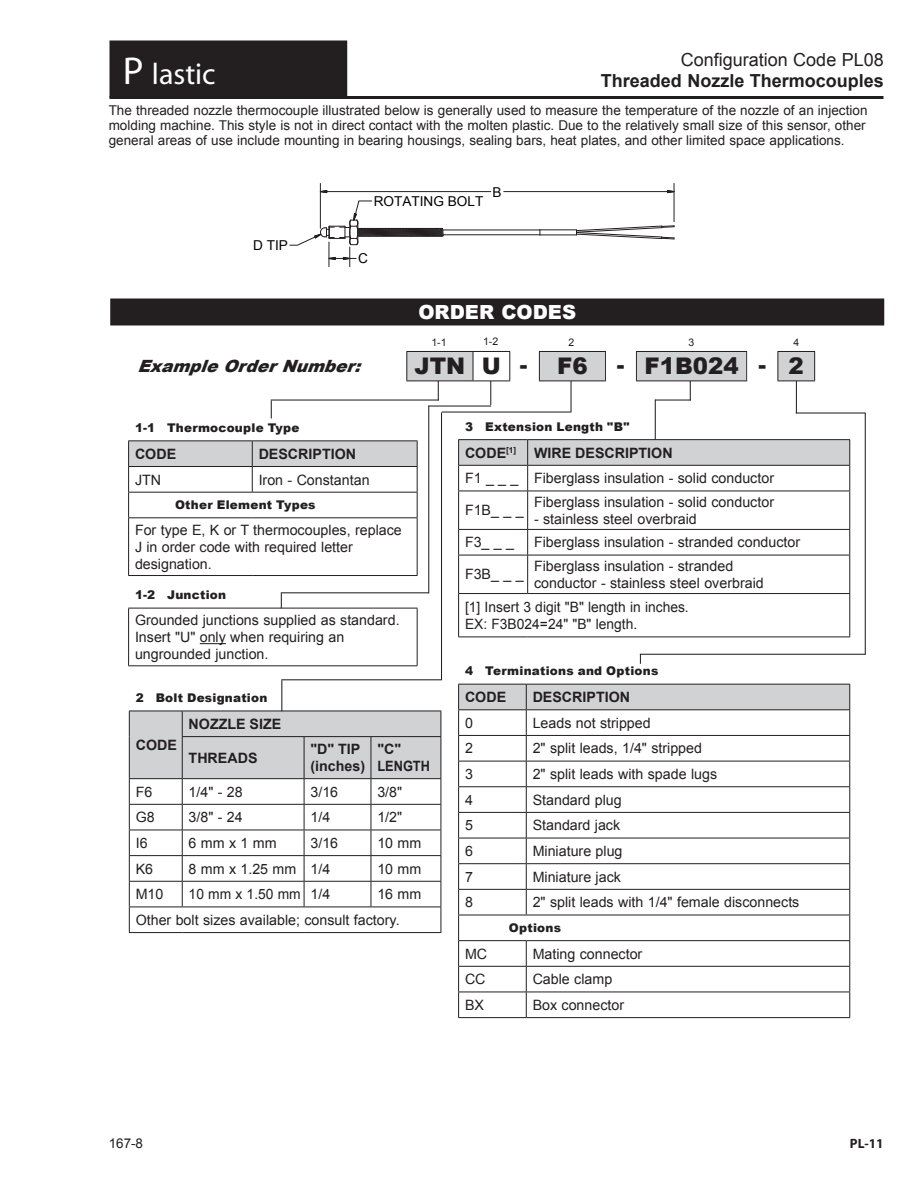
<style>
.page{position:relative;width:918px;height:1188px;background:#fff}
.page>*{position:absolute;margin:0;border:0;box-sizing:border-box;transform-origin:0 0}
.t1{font:500 30px "Bank Gothic BT";color:#fff}
.t2{font:900 22.95px "Arial";color:#231f20}
.t3{font:900 19.5px "Arial";color:#fff}
.t4{font:700 18px "Arial";color:#231f20}
.t5{font:18px "Arial";color:#231f20}
.t6{font:italic 900 16.8px "Arial";color:#231f20}
.t7{font:14.25px/17.1px "Arial";color:#231f20}
.t8{font:700 14.25px/17.1px "Arial";color:#231f20}
.t9{font:14.25px "Arial";letter-spacing:.305em;color:#231f20}
.t10{font:13.65px "Arial";color:#000}
.t11{font:13.5px/15px "Arial";color:#231f20}
.t12{font:700 13.5px "Myriad Pro";color:#231f20}
.t13{font:900 12px "Arial";letter-spacing:.02em;color:#231f20}
.t14{font:10.5px "Arial";color:#231f20}
.s1{font-size:39px}
.s2{font-weight:700}
</style>
<div class="page">
<div style="left:109px;top:40px;width:238px;height:58px;background:#231f20"></div>
<svg style="left:109px;top:94px;width:775px;height:5px"></svg>
<div style="left:110px;top:298px;width:774px;height:28px;background:#231f20"></div>
<svg style="left:128px;top:351px;width:738px;height:667px"></svg>
<svg style="left:289px;top:183px;width:386px;height:84px"></svg>
<h1 class="t1" style="left:123px;top:59px;width:94px"><span class="s1">P</span> lastic</h1>
<p class="t5" style="left:681px;top:48px;width:205px">Configuration Code PL08</p>
<p class="t4" style="left:601px;top:69px;width:285px">Threaded Nozzle Thermocouples</p>
<p class="t11" style="left:109px;top:103px;width:760px">The threaded nozzle thermocouple illustrated below is generally used to measure the temperature of the nozzle of an injection molding machine. This style is not in direct contact with the molten plastic. Due to the relatively small size of this sensor, other general areas of use include mounting in bearing housings, sealing bars, heat plates, and other limited space applications.</p>
<p class="t10" style="left:253px;top:236px;width:36px">D TIP</p>
<p class="t10" style="left:374px;top:192px;width:111px">ROTATING BOLT</p>
<p class="t10" style="left:493px;top:183px;width:11px">B</p>
<p class="t10" style="left:358px;top:250px;width:11px">C</p>
<h3 class="t3" style="left:418px;top:298px;width:159px">ORDER CODES</h3>
<p class="t14" style="left:431px;top:335px;width:17px">1-1</p>
<p class="t14" style="left:483px;top:335px;width:17px">1-2</p>
<p class="t14" style="left:569px;top:335px;width:7px">2</p>
<p class="t14" style="left:688px;top:335px;width:7px">3</p>
<p class="t6" style="left:137px;top:353px;width:233px">Example Order Number:</p>
<h2 class="t2" style="left:414px;top:350px;width:115px">JTN U -</h2>
<h2 class="t2" style="left:645px;top:350px;width:96px">F1B024</h2>
<h2 class="t2" style="left:557px;top:350px;width:32px">F6</h2>
<h2 class="t2" style="left:617px;top:348px;width:9px">-</h2>
<h2 class="t2" style="left:758px;top:348px;width:9px">-</h2>
<p class="t14" style="left:794px;top:335px;width:7px">4</p>
<h2 class="t2" style="left:789px;top:350px;width:17px">2</h2>
<p class="t13" style="left:135px;top:419px;width:166px">1-1 Thermocouple Type</p>
<p class="t8" style="left:135px;top:446px;width:43px">CODE</p>
<p class="t8" style="left:259px;top:446px;width:99px">DESCRIPTION</p>
<p class="t7" style="left:135px;top:471px;width:28px">JTN</p>
<p class="t7" style="left:259px;top:471px;width:112px">Iron - Constantan</p>
<p class="t13" style="left:175px;top:496px;width:142px">Other Element Types</p>
<p class="t7" style="left:135px;top:521px;width:268px">For type E, K or T thermocouples, replace<br>J in order code with required letter designation.</p>
<p class="t13" style="left:135px;top:586px;width:93px">1-2 Junction</p>
<p class="t7" style="left:135px;top:612px;width:266px">Grounded junctions supplied as standard.<br>Insert "U" only when requiring an ungrounded junction.</p>
<p class="t13" style="left:136px;top:689px;width:133px">2 Bolt Designation</p>
<p class="t8" style="left:136px;top:737px;width:43px">CODE</p>
<p class="t8" style="left:189px;top:716px;width:94px">NOZZLE SIZE</p>
<p class="t8" style="left:189px;top:750px;width:70px">THREADS</p>
<p class="t8" style="left:310px;top:741px;width:56px">"D" TIP (inches)</p>
<p class="t8" style="left:377px;top:741px;width:54px">"C"<br>LENGTH</p>
<p class="t7" style="left:136px;top:783px;width:18px">F6</p>
<p class="t7" style="left:189px;top:783px;width:56px">1/4" - 28</p>
<p class="t7" style="left:310px;top:783px;width:29px">3/16</p>
<p class="t7" style="left:377px;top:783px;width:26px">3/8"</p>
<p class="t7" style="left:136px;top:809px;width:21px">G8</p>
<p class="t7" style="left:189px;top:809px;width:56px">3/8" - 24</p>
<p class="t7" style="left:310px;top:809px;width:21px">1/4</p>
<p class="t7" style="left:377px;top:809px;width:26px">1/2"</p>
<p class="t7" style="left:136px;top:835px;width:13px">I6</p>
<p class="t9" style="left:189px;top:834px;width:89px">6mmx1mm</p>
<p class="t7" style="left:310px;top:835px;width:29px">3/16</p>
<p class="t7" style="left:377px;top:835px;width:45px">10 mm</p>
<p class="t7" style="left:136px;top:860px;width:19px">K6</p>
<p class="t7" style="left:189px;top:860px;width:143px">8 mm x 1.25 mm 1/4</p>
<p class="t7" style="left:377px;top:860px;width:45px">10 mm</p>
<p class="t7" style="left:136px;top:886px;width:29px">M10</p>
<p class="t7" style="left:189px;top:886px;width:143px">10 mm x 1.50 mm 1/4</p>
<p class="t7" style="left:136px;top:882px;width:287px;line-height:25.7px;text-indent:242px">16 mm<br>Other bolt sizes available; consult factory.</p>
<p class="t13" style="left:465px;top:418px;width:166px">3 Extension Length "B"</p>
<p class="t7" style="left:465px;top:440px;width:311px;line-height:25.7px"><span class="s2">CODE</span><sup>[1]</sup> <span class="s2">WIRE DESCRIPTION<br></span>F1 _ _ _ Fiberglass insulation - solid conductor</p>
<p class="t7" style="left:465px;top:502px;width:60px">F1B_ _ _</p>
<p class="t7" style="left:534px;top:493px;width:241px">Fiberglass insulation - solid conductor</p>
<p class="t7" style="left:534px;top:511px;width:164px">- stainless steel overbraid</p>
<p class="t7" style="left:465px;top:534px;width:51px">F3_ _ _</p>
<p class="t7" style="left:534px;top:534px;width:268px">Fiberglass insulation - stranded conductor</p>
<p class="t7" style="left:465px;top:566px;width:60px">F3B_ _ _</p>
<p class="t7" style="left:534px;top:558px;width:231px">Fiberglass insulation - stranded conductor - stainless steel overbraid</p>
<p class="t7" style="left:465px;top:598px;width:225px">[1] Insert 3 digit "B" length in inches.<br>EX: F3B024=24" "B" length.</p>
<p class="t13" style="left:465px;top:662px;width:195px">4 Terminations and Options</p>
<p class="t8" style="left:465px;top:689px;width:43px">CODE</p>
<p class="t8" style="left:533px;top:689px;width:99px">DESCRIPTION</p>
<p class="t7" style="left:465px;top:714px;width:9px">0</p>
<p class="t7" style="left:533px;top:714px;width:120px">Leads not stripped</p>
<p class="t7" style="left:465px;top:740px;width:9px">2</p>
<p class="t7" style="left:533px;top:740px;width:171px">2" split leads, 1/4" stripped</p>
<p class="t7" style="left:465px;top:766px;width:9px">3</p>
<p class="t7" style="left:533px;top:766px;width:186px">2" split leads with spade lugs</p>
<p class="t7" style="left:465px;top:791px;width:9px">4</p>
<p class="t7" style="left:533px;top:791px;width:91px">Standard plug</p>
<p class="t7" style="left:465px;top:817px;width:9px">5</p>
<p class="t7" style="left:533px;top:817px;width:89px">Standard jack</p>
<p class="t7" style="left:465px;top:843px;width:9px">6</p>
<p class="t7" style="left:533px;top:843px;width:91px">Miniature plug</p>
<p class="t7" style="left:465px;top:868px;width:9px">7</p>
<p class="t7" style="left:533px;top:868px;width:90px">Miniature jack</p>
<p class="t7" style="left:465px;top:894px;width:9px">8</p>
<p class="t7" style="left:533px;top:894px;width:268px">2" split leads with 1/4" female disconnects</p>
<p class="t13" style="left:509px;top:919px;width:54px">Options</p>
<p class="t7" style="left:465px;top:945px;width:24px">MC</p>
<p class="t7" style="left:533px;top:945px;width:111px">Mating connector</p>
<p class="t7" style="left:465px;top:971px;width:22px">CC</p>
<p class="t7" style="left:533px;top:971px;width:81px">Cable clamp</p>
<p class="t7" style="left:465px;top:997px;width:21px">BX</p>
<p class="t7" style="left:533px;top:997px;width:93px">Box connector</p>
<p class="t11" style="left:109px;top:1135px;width:36px">167-8</p>
<p class="t12" style="left:850px;top:1135px;width:35px">PL-11</p>
</div>
